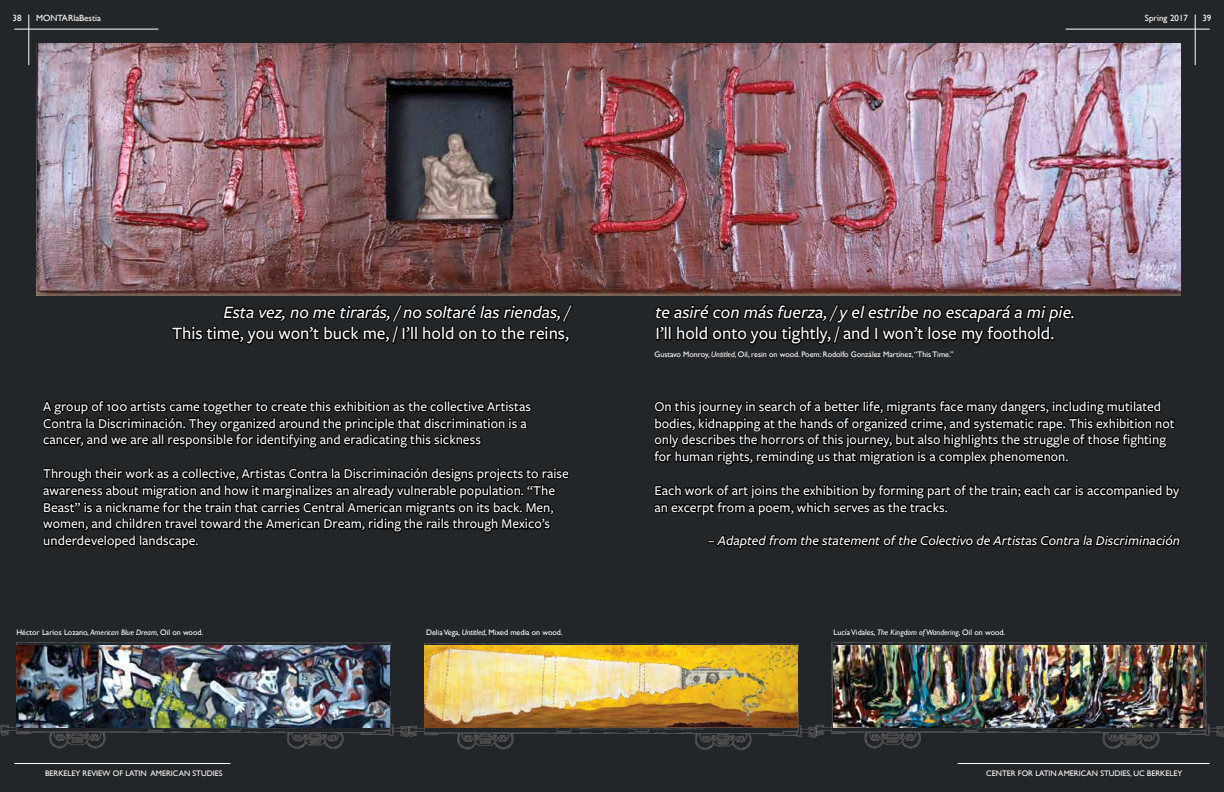
<style>
.page{position:relative;width:1224px;height:792px;background:#fff}
.page>*{position:absolute;margin:0;border:0;box-sizing:border-box;transform-origin:0 0}
.t1{font:500 18px "Freight Sans Pro";color:#fff}
.t2{font:italic 500 18px "Freight Sans Pro";color:#fff}
.t3{font:500 14px/16.8px "Freight Sans Pro";color:#fff}
.t4{font:italic 500 14px "Freight Sans Pro";color:#fff}
.t5{font:9px "Gill Sans";color:#fff}
.t6{font:8px "Gill Sans";color:#fff}
.s1{font-style:italic}
</style>
<div class="page">
<div style="left:0;top:0;width:612px;height:792px;background:#232629"></div>
<div style="left:612px;top:0;width:612px;height:792px;background:#232629"></div>
<hr style="left:14px;top:29px;width:144px;height:1px;background:#fff">
<hr style="left:29px;top:15px;width:1px;height:50px;background:#fff">
<hr style="left:14px;top:763px;width:216px;height:1px;background:#fff">
<hr style="left:958px;top:763px;width:252px;height:1px;background:#fff">
<hr style="left:1066px;top:29px;width:144px;height:1px;background:#fff">
<hr style="left:1195px;top:15px;width:1px;height:50px;background:#fff">
<svg style="left:42px;top:400px;width:527px;height:150px"></svg>
<img style="left:0;top:642px;width:1224px;height:107px">
<img style="left:425px;top:646px;width:373px;height:82px">
<img style="left:16px;top:645px;width:373px;height:83px">
<img style="left:833px;top:646px;width:369px;height:82px">
<svg style="left:170px;top:295px;width:404px;height:50px"></svg>
<img style="left:36px;top:43px;width:1144px;height:252px">
<svg style="left:652px;top:400px;width:530px;height:258px"></svg>
<svg style="left:654px;top:290px;width:421px;height:55px"></svg>
<p class="t5" style="left:13px;top:13px;width:10px">38</p>
<p class="t5" style="left:36px;top:13px;width:66px">MONTARlaBestia</p>
<p class="t5" style="left:1145px;top:13px;width:45px">Spring 2017</p>
<p class="t5" style="left:1202px;top:13px;width:10px">39</p>
<p class="t2" style="left:223px;top:300px;width:347px">Esta vez, no me tirarás, / no soltaré las riendas, /</p>
<p class="t1" style="left:172px;top:321px;width:399px">This time, you won’t buck me, / I’ll hold on to the reins,</p>
<p class="t3" style="left:43px;top:397px;width:489px">A group of 100 artists came together to create this exhibition as the collective Artistas<br>Contra la Discriminación. They organized around the principle that discrimination is a cancer, and we are all responsible for identifying and eradicating this sickness</p>
<p class="t3" style="left:43px;top:465px;width:527px">Through their work as a collective, Artistas Contra la Discriminación designs projects to raise awareness about migration and how it marginalizes an already vulnerable population. “The Beast” is a nickname for the train that carries Central American migrants on its back. Men, women, and children travel toward the American Dream, riding the rails through Mexico’s underdeveloped landscape.</p>
<p class="t2" style="left:656px;top:300px;width:421px">te asiré con más fuerza, / y el estribe no escapará a mi pie.</p>
<p class="t1" style="left:656px;top:321px;width:400px">I’ll hold onto you tightly, / and I won’t lose my foothold.</p>
<p class="t6" style="left:654px;top:349px;width:301px">Gustavo Monroy, <span class="s1">Untitled</span>, Oil, resin on wood. Poem: Rodolfo González Martínez, “This Time.”</p>
<p class="t3" style="left:654px;top:397px;width:522px">On this journey in search of a better life, migrants face many dangers, including mutilated bodies, kidnapping at the hands of organized crime, and systematic rape. This exhibition not only describes the horrors of this journey, but also highlights the struggle of those fighting for human rights, reminding us that migration is a complex phenomenon.</p>
<p class="t3" style="left:654px;top:481px;width:526px">Each work of art joins the exhibition by forming part of the train; each car is accompanied by an excerpt from a poem, which serves as the tracks.</p>
<p class="t4" style="left:708px;top:531px;width:473px">– Adapted from the statement of the Colectivo de Artistas Contra la Discriminación</p>
<p class="t6" style="left:16px;top:628px;width:188px">Héctor Larios Lozano, <span class="s1">American Blue Dream</span>, Oil on wood.</p>
<p class="t6" style="left:426px;top:628px;width:138px">Delia Vega, <span class="s1">Untitled</span>, Mixed media on wood.</p>
<p class="t6" style="left:834px;top:628px;width:173px">Lucía Vidales, <span class="s1">The Kingdom of Wandering</span>, Oil on wood.</p>
<p class="t6" style="left:45px;top:769px;width:179px">BERKELEY REVIEW OF LATIN AMERICAN STUDIES</p>
<p class="t6" style="left:986px;top:769px;width:198px">CENTER FOR LATIN AMERICAN STUDIES, UC BERKELEY</p>
</div>
